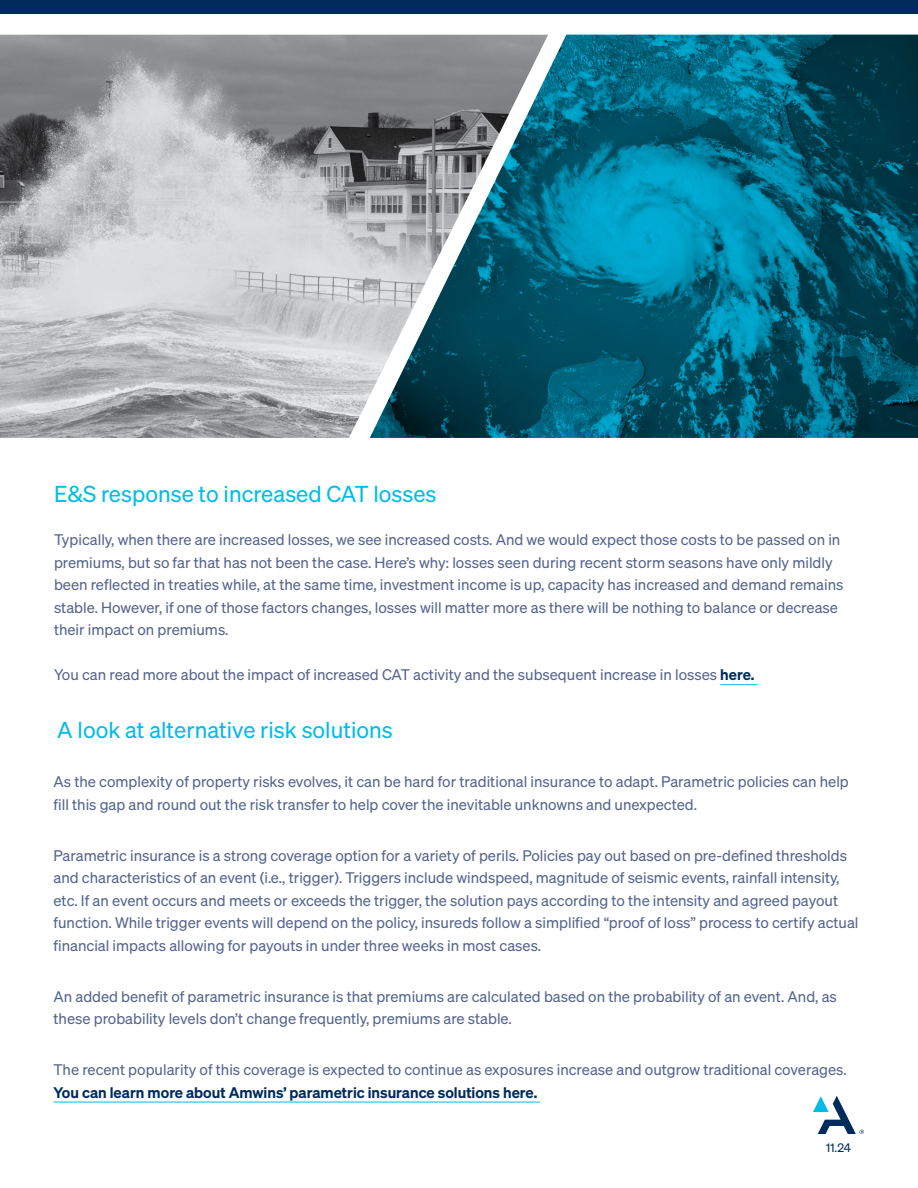
<style>
.page{position:relative;width:918px;height:1188px;background:#fff}
.page>*{position:absolute;margin:0;border:0;box-sizing:border-box;transform-origin:0 0}
.t1{font:22.5px "Sohne Buch";color:#00bce7}
.t2{font:15px/22.5px "Sohne Buch";color:#55648d}
.t3{font:600 15px "Sohne";color:#002b5c}
.t4{font:12px "Sohne Buch";color:#002b5c}
.s1{font-family:"Sohne";font-weight:600;color:#002b5c}
</style>
<div class="page">
<svg style="left:813px;top:1096px;width:51px;height:38px"></svg>
<div style="left:0;top:0;width:918px;height:14px;background:#002b5c"></div>
<hr style="left:720px;top:684px;width:38px;height:1px;background:#00bce7">
<img style="left:0;top:35px;width:370px;height:403px">
<svg style="left:370px;top:35px;width:548px;height:403px;background:#1d6b7f"></svg>
<hr style="left:54px;top:1102px;width:486px;height:1px;background:#00bce7">
<h1 class="t1" style="left:54px;top:481px;width:384px">E&amp;S response to increased CAT losses</h1>
<p class="t2" style="left:54px;top:528px;width:791px">Typically, when there are increased losses, we see increased costs. And we would expect those costs to be passed on in premiums, but so far that has not been the case. Here’s why: losses seen during recent storm seasons have only mildly been reflected in treaties while, at the same time, investment income is up, capacity has increased and demand remains stable. However, if one of those factors changes, losses will matter more as there will be nothing to balance or decrease their impact on premiums.</p>
<p class="t2" style="left:54px;top:663px;width:702px">You can read more about the impact of increased CAT activity and the subsequent increase in losses <span class="s1">here.</span></p>
<h1 class="t1" style="left:57px;top:716px;width:337px">A look at alternative risk solutions</h1>
<p class="t2" style="left:54px;top:770px;width:797px">As the complexity of property risks evolves, it can be hard for traditional insurance to adapt. Parametric policies can help fill this gap and round out the risk transfer to help cover the inevitable unknowns and unexpected.</p>
<p class="t2" style="left:54px;top:844px;width:806px">Parametric insurance is a strong coverage option for a variety of perils. Policies pay out based on pre-defined thresholds and characteristics of an event (i.e., trigger). Triggers include windspeed, magnitude of seismic events, rainfall intensity, etc. If an event occurs and meets or exceeds the trigger, the solution pays according to the intensity and agreed payout function. While trigger events will depend on the policy, insureds follow a simplified “proof of loss” process to certify actual financial impacts allowing for payouts in under three weeks in most cases.</p>
<p class="t2" style="left:54px;top:985px;width:785px">An added benefit of parametric insurance is that premiums are calculated based on the probability of an event. And, as these probability levels don’t change frequently, premiums are stable.</p>
<p class="t2" style="left:54px;top:1058px;width:795px">The recent popularity of this coverage is expected to continue as exposures increase and outgrow traditional coverages.</p>
<p class="t3" style="left:54px;top:1083px;width:485px">You can learn more about Amwins’ parametric insurance solutions here.</p>
<p class="t4" style="left:826px;top:1140px;width:27px">11.24</p>
</div>
